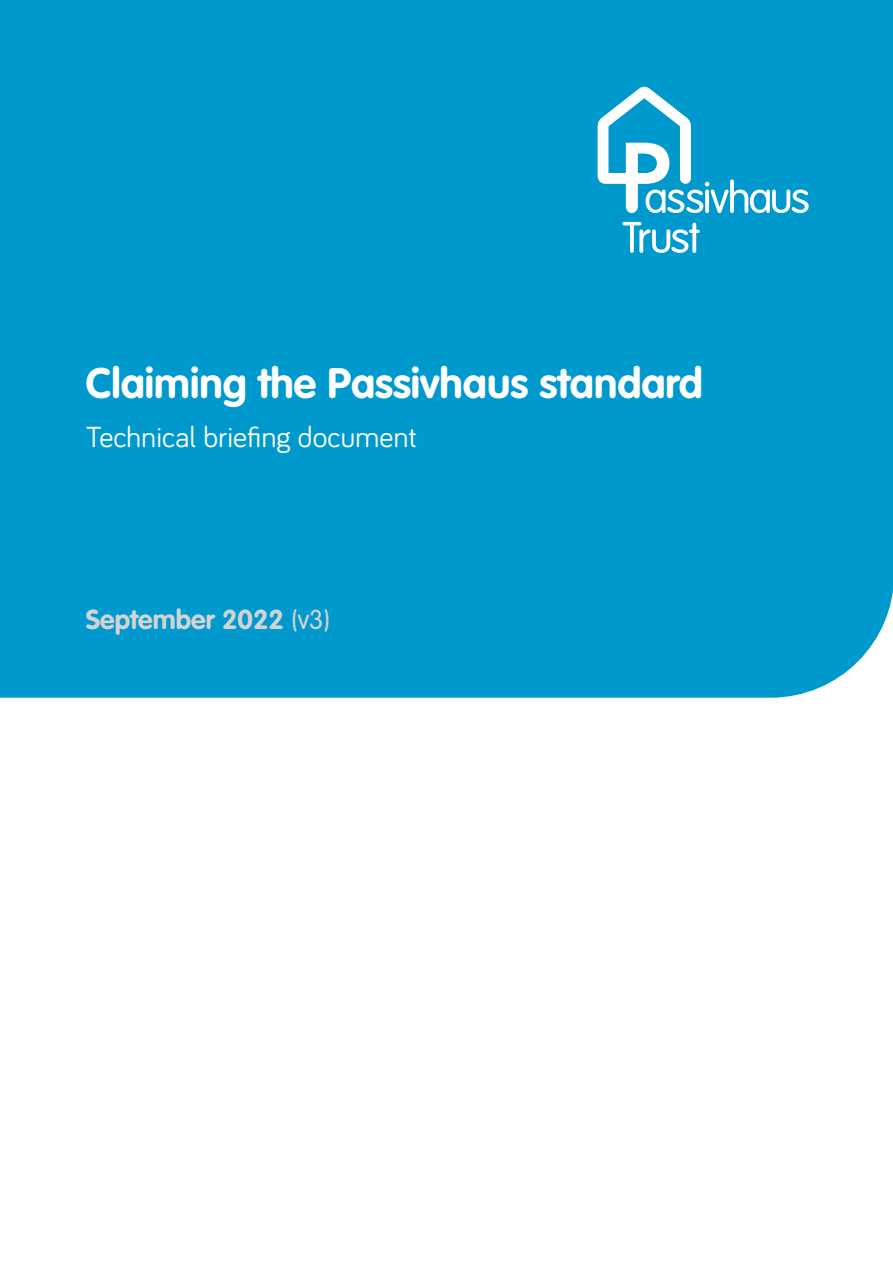
<style>
.page{position:relative;width:893px;height:1263px;background:#fff}
.page>*{position:absolute;margin:0;border:0;box-sizing:border-box;transform-origin:0 0}
.t1{font:700 42px "VAG Rounded LT Pro";color:#fff}
.t2{font:30px "Bariol";color:#fff}
.t3{font:700 27px "VAG Rounded LT Pro";color:#d3d3d3}
.s1{font-weight:300}
</style>
<div class="page">
<div style="left:0;top:0;width:893px;height:698px;background:#0099cd"></div>
<svg style="left:622px;top:222px;width:78px;height:31px"></svg>
<svg style="left:598px;top:87px;width:211px;height:129px"></svg>
<p class="t1" style="left:86px;top:357px;width:619px">Claiming the Passivhaus standard</p>
<p class="t2" style="left:86px;top:417px;width:333px">Technical briefing document</p>
<p class="t3" style="left:86px;top:603px;width:246px">September 2022 <span class="s1">(v3)</span></p>
</div>
